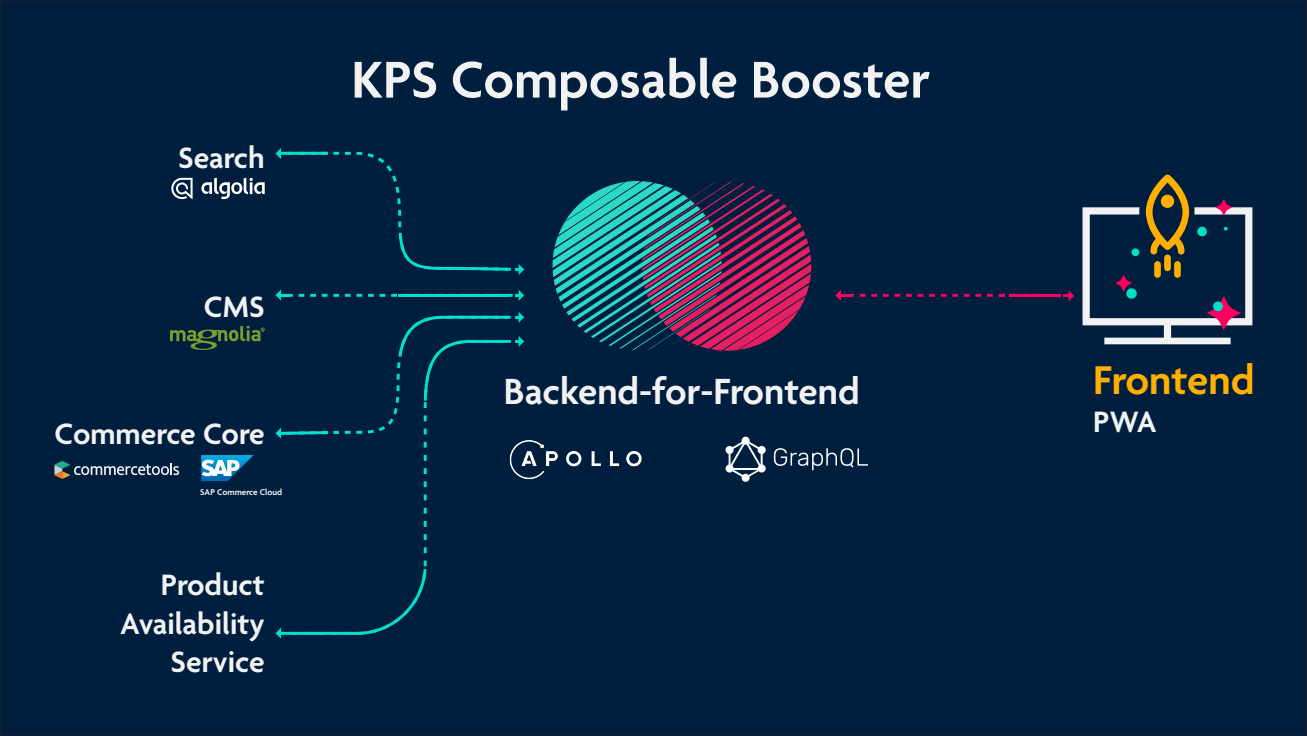
<style>
.page{position:relative;width:1307px;height:736px;background:#001f3e}
.page>*{position:absolute;margin:0;border:0;box-sizing:border-box;transform-origin:0 0}
.t1{font:600 55.95px "Agenda";color:#f2f2f2}
.t2{font:600 43.45px "Agenda";color:#ffb000}
.t3{font:600 39.4px "Agenda";color:#f2f2f2}
.t4{font:600 31.9px/38.2px "Agenda";color:#f2f2f2;text-align:right}
.t5{font:600 9.15px "Agenda";color:#f2f2f2}
</style>
<div class="page">
<svg style="left:552px;top:181px;width:260px;height:170px"></svg>
<svg style="left:725px;top:437px;width:143px;height:45px"></svg>
<img style="left:511px;top:440px;width:131px;height:40px">
<hr style="left:1009px;top:294px;width:52px;height:3px;background:#fd005f">
<svg style="left:201px;top:178px;width:64px;height:21px"></svg>
<svg style="left:171px;top:178px;width:22px;height:21px"></svg>
<svg style="left:170px;top:326px;width:95px;height:24px"></svg>
<svg style="left:54px;top:461px;width:125px;height:18px"></svg>
<svg style="left:1083px;top:174px;width:169px;height:170px"></svg>
<div style="left:1197px;top:227px;width:10px;height:9px;background:#00dfc9;border-radius:50%"></div>
<div style="left:1132px;top:248px;width:7px;height:8px;background:#00dfc9;border-radius:50%"></div>
<div style="left:1126px;top:288px;width:11px;height:11px;background:#00dfc9;border-radius:50%"></div>
<div style="left:1213px;top:301px;width:10px;height:10px;background:#00dfc9;border-radius:50%"></div>
<hr style="left:278px;top:152px;width:50px;height:3px;background:#00e0ca">
<svg style="left:423px;top:441px;width:88px;height:126px"></svg>
<svg style="left:201px;top:455px;width:53px;height:26px"></svg>
<svg style="left:1064px;top:290px;width:10px;height:11px"></svg>
<svg style="left:835px;top:290px;width:205px;height:11px"></svg>
<svg style="left:287px;top:152px;width:237px;height:123px"></svg>
<svg style="left:276px;top:148px;width:5px;height:11px"></svg>
<svg style="left:276px;top:569px;width:151px;height:70px"></svg>
<svg style="left:276px;top:290px;width:248px;height:11px"></svg>
<svg style="left:276px;top:312px;width:248px;height:127px"></svg>
<p class="t4" style="left:178px;top:141px;width:88px">Search</p>
<p class="t4" style="left:204px;top:289px;width:62px">CMS</p>
<p class="t4" style="left:54px;top:416px;width:212px">Commerce Core</p>
<p class="t5" style="left:200px;top:487px;width:84px">SAP Commerce Cloud</p>
<p class="t4" style="left:120px;top:568px;width:146px">Product<br>Availability<br>Service</p>
<h1 class="t1" style="left:351px;top:50px;width:580px">KPS Composable Booster</h1>
<p class="t3" style="left:504px;top:370px;width:357px">Backend-for-Frontend</p>
<h2 class="t2" style="left:1093px;top:356px;width:163px">Frontend</h2>
<p class="t4" style="left:1093px;top:405px;width:65px">PWA</p>
</div>
